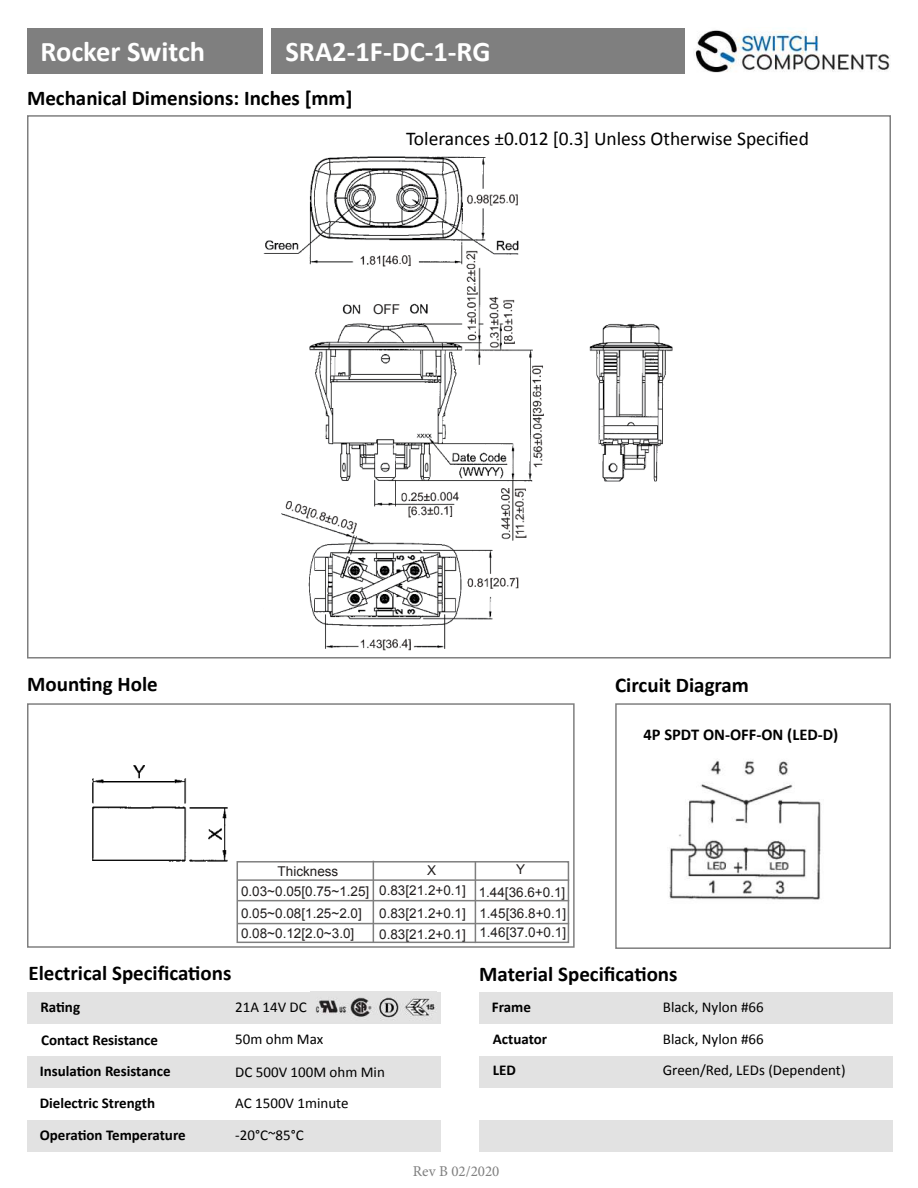
<style>
.page{position:relative;width:918px;height:1188px;background:#fff}
.page>*{position:absolute;margin:0;border:0;box-sizing:border-box;transform-origin:0 0}
.t1{font:700 28.5px "Calibri";color:#fff}
.t2{font:700 21px "Calibri";color:#000}
.t3{font:19.5px "Calibri";color:#000}
.t4{font:700 16.5px "Calibri";color:#000}
.t5{font:15px/31.2px "Calibri";color:#000}
.t6{font:700 15px/32.1px "Calibri";color:#000}
.t7{font:15px "Minion Pro";color:#7f7f7f}
.t8{font:13.5px/21.8px "Arial";color:#221f1f}
</style>
<div class="page">
<img style="left:695px;top:30px;width:196px;height:43px">
<div style="left:27px;top:29px;width:236px;height:45px;background:#7f7f7f"></div>
<div style="left:27px;top:703px;width:548px;height:245px;border:2px solid #7f7f7f"></div>
<div style="left:615px;top:703px;width:276px;height:246px;border:2px solid #7f7f7f"></div>
<div style="left:27px;top:992px;width:414px;height:31px;background:#e2e2e2"></div>
<div style="left:479px;top:992px;width:414px;height:31px;background:#e2e2e2"></div>
<div style="left:27px;top:1056px;width:414px;height:32px;background:#e2e2e2"></div>
<div style="left:479px;top:1056px;width:414px;height:32px;background:#e2e2e2"></div>
<div style="left:27px;top:1120px;width:414px;height:32px;background:#e2e2e2"></div>
<div style="left:479px;top:1120px;width:414px;height:32px;background:#e2e2e2"></div>
<div style="left:271px;top:28px;width:414px;height:46px;background:#7f7f7f"></div>
<img style="left:315px;top:997px;width:120px;height:22px">
<div style="left:237px;top:861px;width:332px;height:82px;border:2px solid #7f7f7f"></div>
<hr style="left:238px;top:879px;width:331px;height:2px;background:#7f7f7f">
<hr style="left:238px;top:900px;width:331px;height:1px;background:#7f7f7f">
<hr style="left:238px;top:923px;width:331px;height:1px;background:#7f7f7f">
<hr style="left:373px;top:861px;width:1px;height:82px;background:#7f7f7f">
<hr style="left:475px;top:861px;width:1px;height:82px;background:#7f7f7f">
<img style="left:92px;top:765px;width:136px;height:97px">
<img style="left:669px;top:760px;width:153px;height:140px">
<img style="left:263px;top:156px;width:410px;height:495px">
<h1 class="t1" style="left:40px;top:31px;width:166px">Rocker Switch</h1>
<h1 class="t1" style="left:286px;top:31px;width:207px">SRA2-1F-DC-1-RG</h1>
<h2 class="t2" style="left:27px;top:90px;width:327px">Mechanical Dimensions: Inches [mm]</h2>
<h3 class="t3" style="left:406px;top:126px;width:404px">Tolerances ±0.012 [0.3] Unless Otherwise Speci昀椀ed</h3>
<p class="t8" style="left:373px;top:299px;width:28px">OFF</p>
<h2 class="t2" style="left:27px;top:669px;width:132px">Moun琀椀ng Hole</h2>
<h2 class="t2" style="left:615px;top:671px;width:135px">Circuit Diagram</h2>
<p class="t8" style="left:278px;top:861px;width:62px">Thickness</p>
<p class="t8" style="left:427px;top:861px;width:11px">X</p>
<p class="t8" style="left:516px;top:860px;width:11px">Y</p>
<p class="t8" style="left:479px;top:905px;width:88px;line-height:19.2px">1.45[36.8+0.1]<br>1.46[37.0+0.1]</p>
<p class="t8" style="left:379px;top:881px;width:188px;line-height:22.4px">0.83[21.2+0.1] 1.44[36.6+0.1]<br>0.83[21.2+0.1]</p>
<p class="t8" style="left:379px;top:924px;width:88px">0.83[21.2+0.1]</p>
<p class="t8" style="left:241px;top:881px;width:130px">0.03~0.05[0.75~1.25]<br>0.05~0.08[1.25~2.0]</p>
<p class="t8" style="left:241px;top:924px;width:115px">0.08~0.12[2.0~3.0]</p>
<p class="t4" style="left:644px;top:728px;width:196px">4P SPDT ON-OFF-ON (LED-D)</p>
<h2 class="t2" style="left:28px;top:958px;width:205px">Electrical Speci昀椀ca琀椀ons</h2>
<h2 class="t2" style="left:479px;top:959px;width:200px">Material Speci昀椀ca琀椀ons</h2>
<p class="t6" style="left:40px;top:990px;width:41px">Ra琀椀ng</p>
<p class="t6" style="left:492px;top:992px;width:41px">Frame</p>
<p class="t6" style="left:41px;top:1023px;width:118px">Contact Resistance</p>
<p class="t5" style="left:235px;top:993px;width:73px">21A 14V DC</p>
<p class="t5" style="left:235px;top:1025px;width:90px">50m ohm Max</p>
<p class="t6" style="left:493px;top:1024px;width:56px;line-height:31.2px">Actuator<br>LED</p>
<p class="t6" style="left:40px;top:1055px;width:148px">Insula琀椀on Resistance<br>Dielectric Strength<br>Opera琀椀on Temperature</p>
<p class="t5" style="left:235px;top:1057px;width:151px">DC 500V 100M ohm Min</p>
<p class="t5" style="left:235px;top:1089px;width:115px;line-height:32px">AC 1500V 1minute -20°C~85°C</p>
<p class="t7" style="left:413px;top:1162px;width:88px">Rev B 02/2020</p>
<p class="t5" style="left:663px;top:993px;width:102px">Black, Nylon #66</p>
<p class="t5" style="left:663px;top:1025px;width:184px">Black, Nylon #66<br>Green/Red, LEDs (Dependent)</p>
</div>
